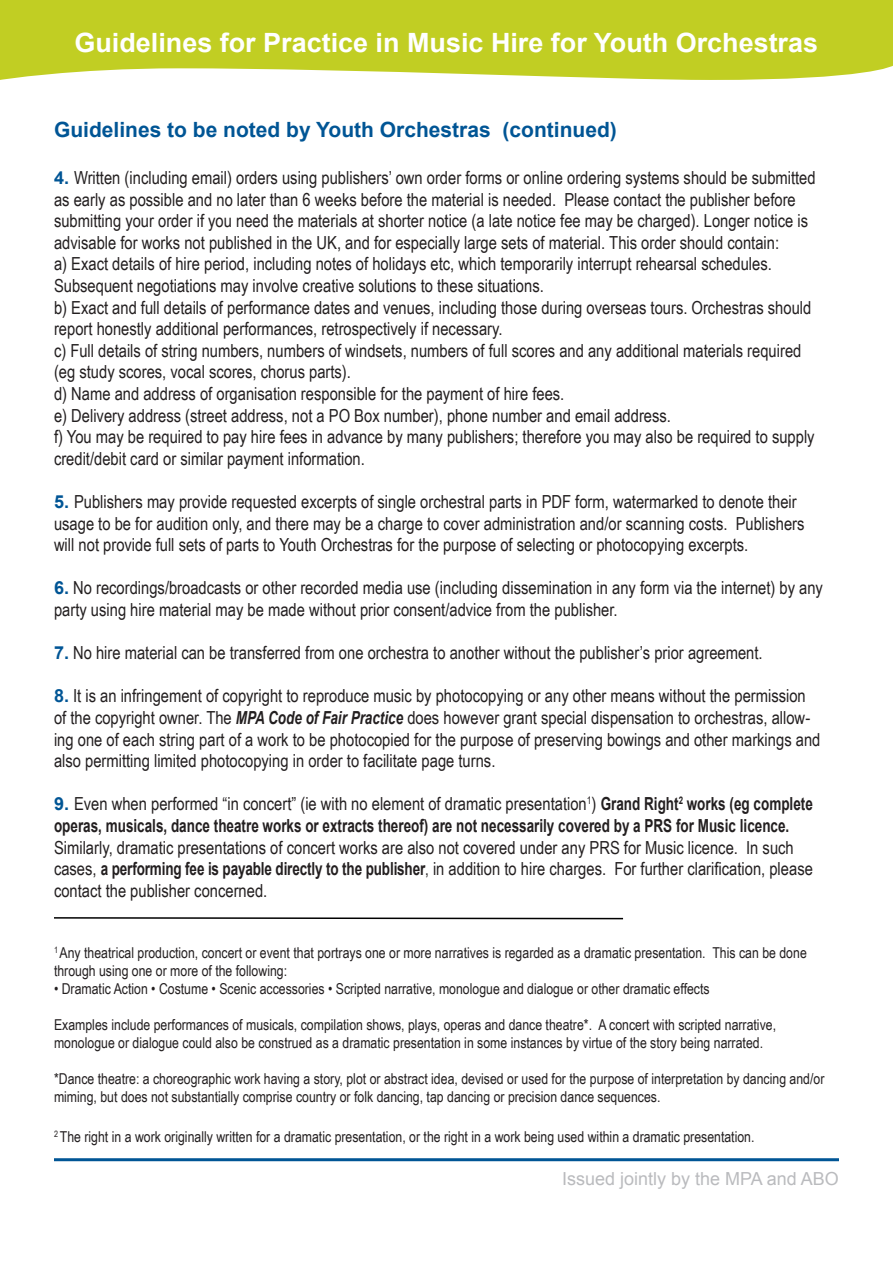
<style>
.page{position:relative;width:893px;height:1263px;background:#fff}
.page>*{position:absolute;margin:0;border:0;box-sizing:border-box;transform-origin:0 0}
.t1{font:700 26.55px "Arial";color:#fff}
.t2{font:700 21px "Arial";color:#005595}
.t3{font:18px/21.6px "Arial Narrow";color:#231f20}
.t4{font:18px "Arial";color:#babbbe}
.t5{font:15px/18px "Arial Narrow";color:#231f20}
.s1{font-family:"Arial";font-weight:700;color:#005595}
.s2{font-family:"Arial";font-weight:700;font-style:italic}
.s3{font-family:"Arial";font-weight:700}
</style>
<div class="page">
<svg style="left:0;top:0;width:893px;height:80px;background:#c5d133"></svg>
<hr style="left:54px;top:1158px;width:785px;height:3px;background:#005595">
<svg style="left:54px;top:917px;width:570px;height:3px"></svg>
<p class="t1" style="left:74px;top:25px;width:745px">Guidelines for Practice in Music Hire for Youth Orchestras</p>
<p class="t2" style="left:54px;top:116px;width:564px">Guidelines to be noted by Youth Orchestras (continued)</p>
<p class="t3" style="left:54px;top:166px;width:763px"><span class="s1">4.</span> Written (including email) orders using publishers’ own order forms or online ordering systems should be submitted as early as possible and no later than 6 weeks before the material is needed. Please contact the publisher before submitting your order if you need the materials at shorter notice (a late notice fee may be charged). Longer notice is advisable for works not published in the UK, and for especially large sets of material. This order should contain:</p>
<p class="t3" style="left:54px;top:253px;width:719px">a) Exact details of hire period, including notes of holidays etc, which temporarily interrupt rehearsal schedules.</p>
<p class="t3" style="left:54px;top:274px;width:491px">Subsequent negotiations may involve creative solutions to these situations.</p>
<p class="t3" style="left:54px;top:296px;width:759px">b) Exact and full details of performance dates and venues, including those during overseas tours. Orchestras should report honestly additional performances, retrospectively if necessary.</p>
<p class="t3" style="left:54px;top:339px;width:749px">c) Full details of string numbers, numbers of windsets, numbers of full scores and any additional materials required (eg study scores, vocal scores, chorus parts).</p>
<p class="t3" style="left:54px;top:382px;width:512px">d) Name and address of organisation responsible for the payment of hire fees.</p>
<p class="t3" style="left:54px;top:404px;width:618px">e) Delivery address (street address, not a PO Box number), phone number and email address.</p>
<p class="t3" style="left:54px;top:425px;width:762px">f) You may be required to pay hire fees in advance by many publishers; therefore you may also be required to supply credit/debit card or similar payment information.</p>
<p class="t3" style="left:54px;top:490px;width:744px"><span class="s1">5.</span> Publishers may provide requested excerpts of single orchestral parts in PDF form, watermarked to denote their</p>
<p class="t3" style="left:54px;top:512px;width:752px">usage to be for audition only, and there may be a charge to cover administration and/or scanning costs. Publishers will not provide full sets of parts to Youth Orchestras for the purpose of selecting or photocopying excerpts.</p>
<p class="t3" style="left:54px;top:577px;width:770px"><span class="s1">6.</span> No recordings/broadcasts or other recorded media use (including dissemination in any form via the internet) by any party using hire material may be made without prior consent/advice from the publisher.</p>
<p class="t3" style="left:54px;top:641px;width:710px"><span class="s1">7.</span> No hire material can be transferred from one orchestra to another without the publisher’s prior agreement.</p>
<p class="t3" style="left:54px;top:685px;width:768px"><span class="s1">8.</span> It is an infringement of copyright to reproduce music by photocopying or any other means without the permission of the copyright owner. The <span class="s2">MPA Code of Fair Practice</span> does however grant special dispensation to orchestras, allow&shy;ing one of each string part of a work to be photocopied for the purpose of preserving bowings and other markings and also permitting limited photocopying in order to facilitate page turns.</p>
<p class="t3" style="left:54px;top:793px;width:760px"><span class="s1">9.</span> Even when performed “in concert” (ie with no element of dramatic presentation<sup>1</sup>) <span class="s3">Grand Right</span><sup>2</sup> <span class="s3">works (eg complete operas, musicals, dance theatre works or extracts thereof) are not necessarily covered by a PRS for Music licence.<br></span>Similarly, dramatic presentations of concert works are also not covered under any PRS for Music licence. In such cases, <span class="s3">a performing fee is payable directly to the publisher</span>, in addition to hire charges. For further clarification, please contact the publisher concerned.</p>
<p class="t5" style="left:54px;top:943px;width:754px"><sup>1</sup> Any theatrical production, concert or event that portrays one or more narratives is regarded as a dramatic presentation. This can be done through using one or more of the following:</p>
<p class="t5" style="left:54px;top:979px;width:657px">• Dramatic Action • Costume • Scenic accessories • Scripted narrative, monologue and dialogue or other dramatic effects</p>
<p class="t5" style="left:54px;top:1015px;width:724px">Examples include performances of musicals, compilation shows, plays, operas and dance theatre*. A concert with scripted narrative,</p>
<p class="t5" style="left:54px;top:1033px;width:711px">monologue or dialogue could also be construed as a dramatic presentation in some instances by virtue of the story being narrated.</p>
<p class="t5" style="left:54px;top:1069px;width:772px">*Dance theatre: a choreographic work having a story, plot or abstract idea, devised or used for the purpose of interpretation by dancing and/or miming, but does not substantially comprise country or folk dancing, tap dancing or precision dance sequences.</p>
<p class="t5" style="left:54px;top:1127px;width:702px"><sup>2</sup> The right in a work originally written for a dramatic presentation, or the right in a work being used within a dramatic presentation.</p>
<p class="t4" style="left:562px;top:1167px;width:278px">Issued jointly by the MPA and ABO</p>
</div>
